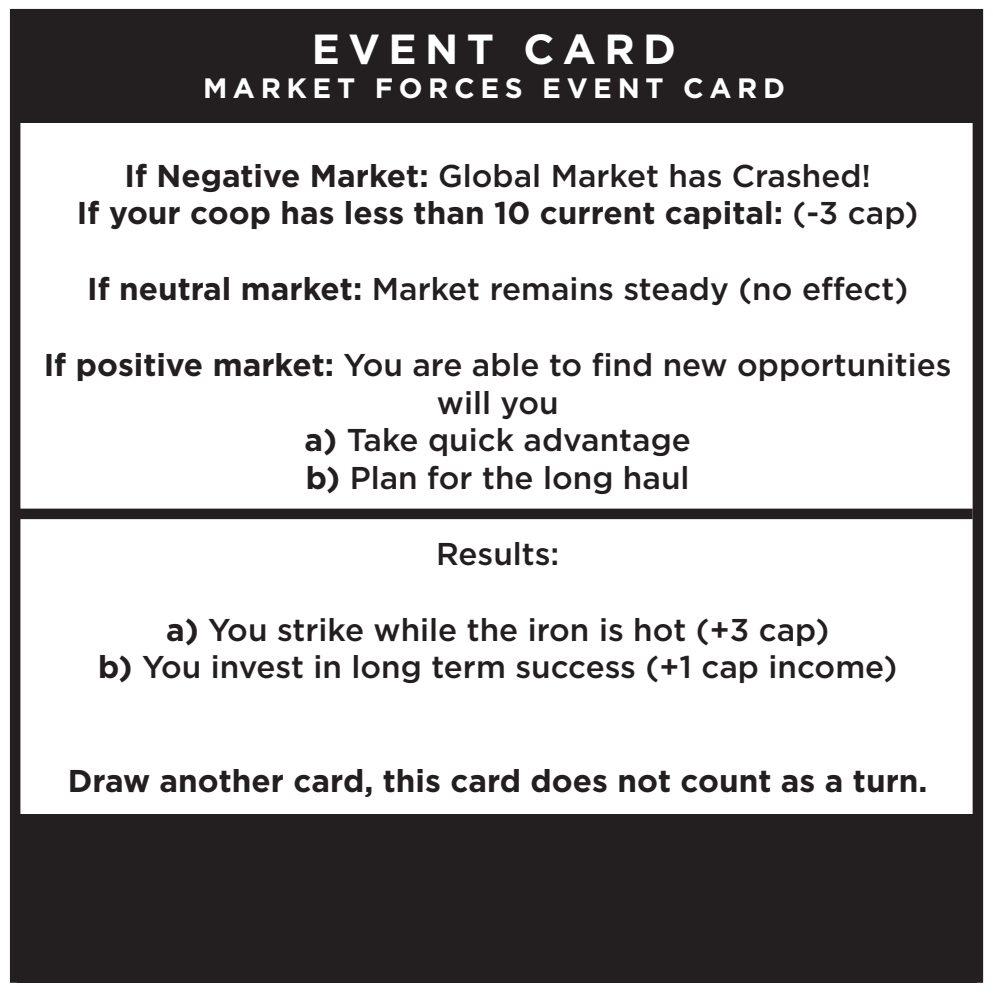
<style>
.page{position:relative;width:993px;height:993px;background:#fff}
.page>*{position:absolute;margin:0;border:0;box-sizing:border-box;transform-origin:0 0}
.t1{font:700 42px "Gotham";letter-spacing:.2em;color:#fff}
.t2{font:500 31.5px/37.8px "Gotham";color:#231f20;text-align:center}
.t3{font:700 31.5px "Gotham";color:#231f20}
.t4{font:700 28px "Gotham";letter-spacing:.2em;color:#fff}
.s1{font-weight:700}
.s2{font-weight:500}
</style>
<div class="page">
<div style="left:10px;top:9px;width:972px;height:973px;border:10px solid #231f20"></div>
<div style="left:17px;top:814px;width:958px;height:168px;background:#231f20"></div>
<div style="left:17px;top:10px;width:958px;height:113px;background:#231f20"></div>
<div style="left:17px;top:508px;width:955px;height:11px;background:#231f20"></div>
<p class="t1" style="left:312px;top:21px;width:365px">EVENT CARD</p>
<p class="t4" style="left:203px;top:69px;width:583px">MARKET FORCES EVENT CARD</p>
<p class="t2" style="left:124px;top:156px;width:748px"><span class="s1">If Negative Market:</span> Global Market has Crashed!</p>
<p class="t3" style="left:77px;top:192px;width:842px">If your coop has less than 10 current capital: <span class="s2">(-3 cap)</span></p>
<p class="t2" style="left:87px;top:269px;width:822px"><span class="s1">If neutral market:</span> Market remains steady (no effect)</p>
<p class="t2" style="left:44px;top:345px;width:909px"><span class="s1">If positive market:</span> You are able to find new opportunities will you</p>
<p class="t2" style="left:304px;top:421px;width:388px"><span class="s1">a)</span> Take quick advantage</p>
<p class="t2" style="left:306px;top:458px;width:385px"><span class="s1">b)</span> Plan for the long haul</p>
<p class="t2" style="left:436px;top:534px;width:125px">Results:</p>
<p class="t2" style="left:166px;top:610px;width:664px"><span class="s1">a)</span> You strike while the iron is hot (+3 cap)</p>
<p class="t2" style="left:98px;top:647px;width:800px"><span class="s1">b)</span> You invest in long term success (+1 cap income)</p>
<p class="t3" style="left:68px;top:759px;width:860px">Draw another card, this card does not count as a turn.</p>
</div>
